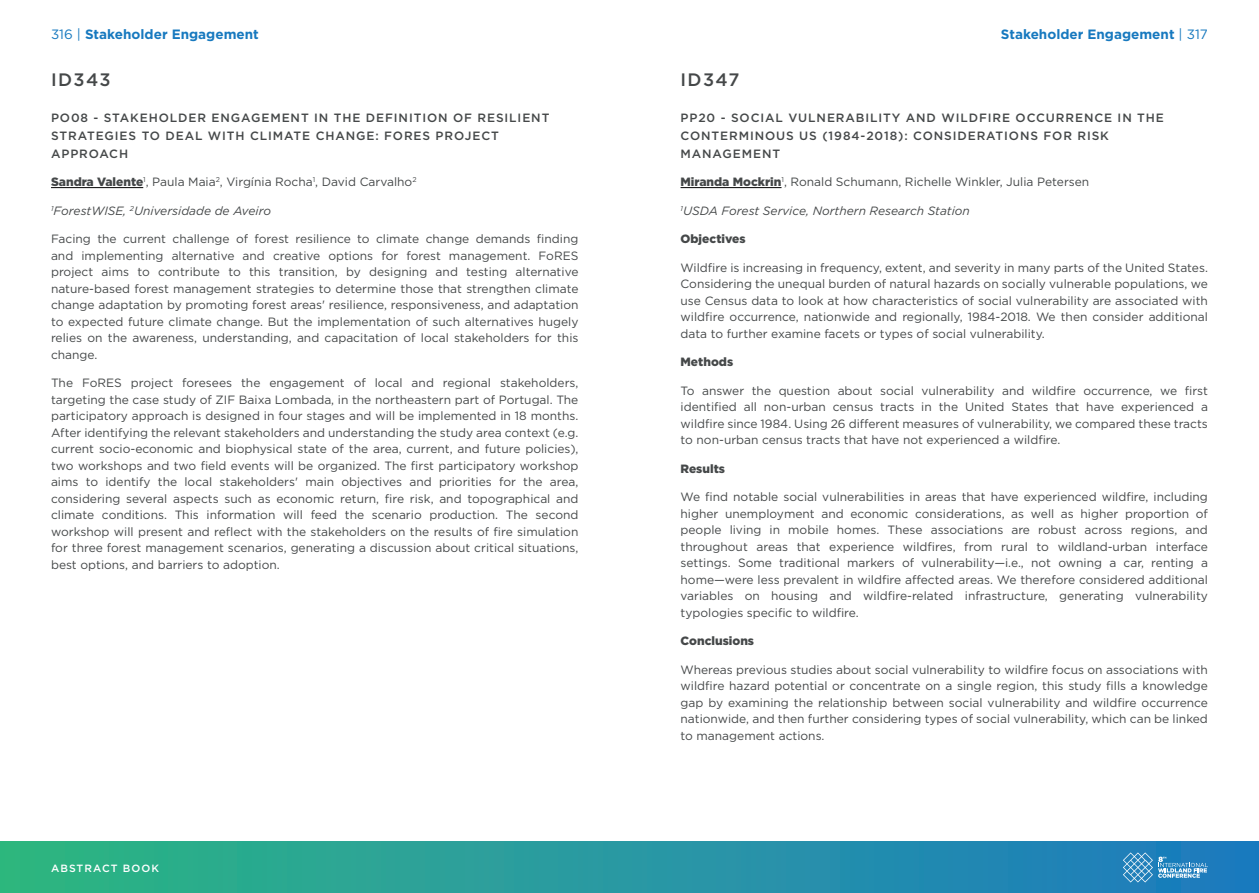
<style>
.page{position:relative;width:1259px;height:893px;background:#fff}
.page>*{position:absolute;margin:0;border:0;box-sizing:border-box;transform-origin:0 0}
.Abstract_Book_Paper_Number{font:500 18px "Gotham";letter-spacing:.075em;color:#454849}
.t1{font:700 13.5px "Gotham";color:#1779bf}
.Abstract_Book_Base_Paragraph{font:12px/16.5px "Gotham";color:#454849;text-align:justify}
.Abstract_Book_Paper_Title{font:500 12px/18px "Gotham";letter-spacing:.075em;color:#454849}
.Abstract_Book_Authors{font:12px "Gotham";color:#454849}
.Abstract_Book_Base_Paragraph-2{font:italic 12px "Gotham";color:#454849}
.Abstract_Book_Base_Paragraph-3{font:900 12px "Gotham";color:#454849}
.t2{font:500 10.5px "Gotham";letter-spacing:.1em;color:#fff}
.s1{font-weight:400}
.s2{font-weight:900}
</style>
<div class="page">
<div style="left:0;top:842px;width:1259px;height:51px;background:linear-gradient(to right,#30b782,#1e7ac1)"></div>
<svg style="left:1123px;top:852px;width:85px;height:30px;background:#4997c8"></svg>
<hr style="left:51px;top:187px;width:92px;height:1px;background:#000">
<hr style="left:680px;top:187px;width:101px;height:1px;background:#000">
<p class="t1" style="left:51px;top:25px;width:209px"><span class="s1">316 |</span> Stakeholder Engagement</p>
<p class="t1" style="left:1001px;top:25px;width:209px">Stakeholder Engagement <span class="s1">| 317</span></p>
<p class="Abstract_Book_Paper_Number" style="left:51px;top:68px;width:61px">ID343</p>
<p class="Abstract_Book_Paper_Title" style="left:51px;top:109px;width:500px">PO08 - STAKEHOLDER ENGAGEMENT IN THE DEFINITION OF RESILIENT<br>STRATEGIES TO DEAL WITH CLIMATE CHANGE: FORES PROJECT<br>APPROACH</p>
<p class="Abstract_Book_Authors" style="left:51px;top:174px;width:367px"><span class="s2">Sandra Valente</span><sup>1</sup>, Paula Maia<sup>2</sup>, Virgínia Rocha<sup>1</sup>, David Carvalho<sup>2</sup></p>
<p class="Abstract_Book_Base_Paragraph-2" style="left:51px;top:203px;width:221px"><sup>1</sup>ForestWISE, <sup>2</sup>Universidade de Aveiro</p>
<p class="Abstract_Book_Base_Paragraph" style="left:51px;top:230px;width:529px">Facing the current challenge of forest resilience to climate change demands finding and implementing alternative and creative options for forest management. FoRES project aims to contribute to this transition, by designing and testing alternative nature-based forest management strategies to determine those that strengthen climate change adaptation by promoting forest areas' resilience, responsiveness, and adaptation to expected future climate change. But the implementation of such alternatives hugely relies on the awareness, understanding, and capacitation of local stakeholders for this change.</p>
<p class="Abstract_Book_Base_Paragraph" style="left:51px;top:374px;width:529px">The FoRES project foresees the engagement of local and regional stakeholders, targeting the case study of ZIF Baixa Lombada, in the northeastern part of Portugal. The participatory approach is designed in four stages and will be implemented in 18 months.<br>After identifying the relevant stakeholders and understanding the study area context (e.g. current socio-economic and biophysical state of the area, current, and future policies), two workshops and two field events will be organized. The first participatory workshop aims to identify the local stakeholders' main objectives and priorities for the area, considering several aspects such as economic return, fire risk, and topographical and climate conditions. This information will feed the scenario production. The second workshop will present and reflect with the stakeholders on the results of fire simulation for three forest management scenarios, generating a discussion about critical situations, best options, and barriers to adoption.</p>
<p class="t2" style="left:51px;top:861px;width:110px">ABSTRACT BOOK</p>
<p class="Abstract_Book_Paper_Number" style="left:680px;top:68px;width:60px">ID347</p>
<p class="Abstract_Book_Paper_Title" style="left:680px;top:109px;width:485px">PP20 - SOCIAL VULNERABILITY AND WILDFIRE OCCURRENCE IN THE<br>CONTERMINOUS US (1984-2018): CONSIDERATIONS FOR RISK<br>MANAGEMENT</p>
<p class="Abstract_Book_Authors" style="left:680px;top:174px;width:410px"><span class="s2">Miranda Mockrin</span><sup>1</sup>, Ronald Schumann, Richelle Winkler, Julia Petersen</p>
<p class="Abstract_Book_Base_Paragraph-2" style="left:680px;top:203px;width:291px"><sup>1</sup>USDA Forest Service, Northern Research Station</p>
<p class="Abstract_Book_Base_Paragraph-3" style="left:680px;top:230px;width:67px">Objectives</p>
<p class="Abstract_Book_Base_Paragraph" style="left:680px;top:259px;width:529px">Wildfire is increasing in frequency, extent, and severity in many parts of the United States.<br>Considering the unequal burden of natural hazards on socially vulnerable populations, we use Census data to look at how characteristics of social vulnerability are associated with wildfire occurrence, nationwide and regionally, 1984-2018. We then consider additional data to further examine facets or types of social vulnerability.</p>
<p class="Abstract_Book_Base_Paragraph-3" style="left:680px;top:353px;width:54px">Methods</p>
<p class="Abstract_Book_Base_Paragraph" style="left:680px;top:382px;width:529px">To answer the question about social vulnerability and wildfire occurrence, we first identified all non-urban census tracts in the United States that have experienced a wildfire since 1984. Using 26 different measures of vulnerability, we compared these tracts to non-urban census tracts that have not experienced a wildfire.</p>
<p class="Abstract_Book_Base_Paragraph-3" style="left:680px;top:460px;width:46px">Results</p>
<p class="Abstract_Book_Base_Paragraph" style="left:680px;top:488px;width:529px">We find notable social vulnerabilities in areas that have experienced wildfire, including higher unemployment and economic considerations, as well as higher proportion of people living in mobile homes. These associations are robust across regions, and throughout areas that experience wildfires, from rural to wildland-urban interface settings. Some traditional markers of vulnerability—i.e., not owning a car, renting a home—were less prevalent in wildfire affected areas. We therefore considered additional variables on housing and wildfire-related infrastructure, generating vulnerability typologies specific to wildfire.</p>
<p class="Abstract_Book_Base_Paragraph-3" style="left:680px;top:632px;width:75px">Conclusions</p>
<p class="Abstract_Book_Base_Paragraph" style="left:680px;top:661px;width:529px">Whereas previous studies about social vulnerability to wildfire focus on associations with wildfire hazard potential or concentrate on a single region, this study fills a knowledge gap by examining the relationship between social vulnerability and wildfire occurrence nationwide, and then further considering types of social vulnerability, which can be linked to management actions.</p>
</div>
